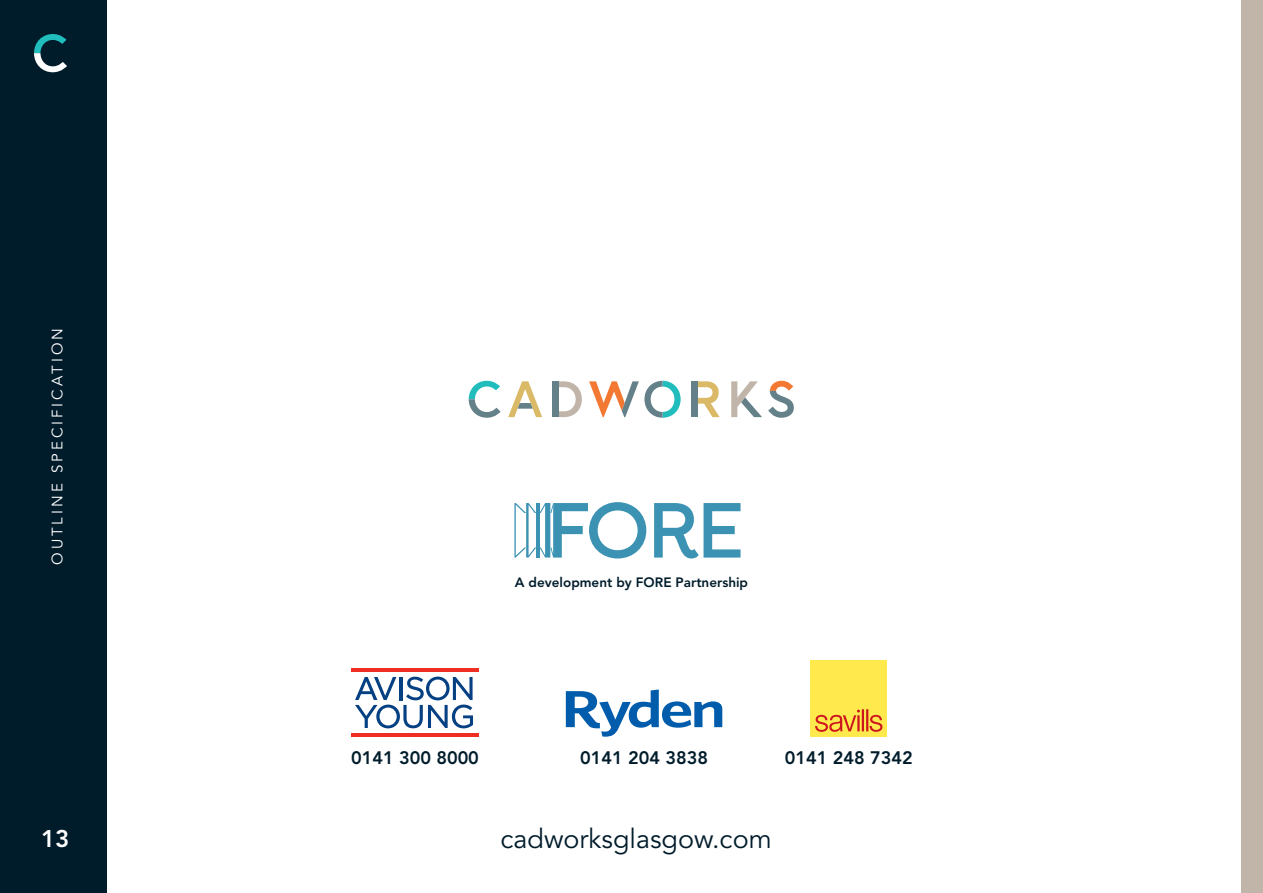
<style>
.page{position:relative;width:1263px;height:893px;background:#fff}
.page>*{position:absolute;margin:0;border:0;box-sizing:border-box;transform-origin:0 0}
.t1{font:27px "Avenir";color:#001c2b}
.t2{font:800 24px "Avenir";color:#fff}
.t3{font:800 18px "Avenir";color:#001c2b}
.t4{font:15px "Avenir";letter-spacing:.2em;color:#fff}
.t5{font:800 13.5px "Avenir";color:#001c2b}
</style>
<div class="page">
<div style="left:0;top:0;width:106px;height:893px;background:#001c2b"></div>
<svg style="left:34px;top:34px;width:33px;height:38px"></svg>
<svg style="left:559px;top:381px;width:23px;height:36px"></svg>
<svg style="left:698px;top:381px;width:22px;height:36px"></svg>
<svg style="left:508px;top:381px;width:34px;height:36px"></svg>
<svg style="left:469px;top:381px;width:32px;height:37px"></svg>
<svg style="left:731px;top:381px;width:31px;height:36px"></svg>
<svg style="left:589px;top:381px;width:92px;height:37px"></svg>
<svg style="left:768px;top:381px;width:26px;height:37px"></svg>
<div style="left:553px;top:381px;width:6px;height:36px;background:#648088"></div>
<div style="left:692px;top:381px;width:6px;height:36px;background:#648088"></div>
<div style="left:810px;top:661px;width:76px;height:76px;background:#ffe94d"></div>
<svg style="left:815px;top:709px;width:67px;height:23px"></svg>
<svg style="left:566px;top:689px;width:156px;height:48px"></svg>
<svg style="left:654px;top:503px;width:86px;height:55px"></svg>
<svg style="left:514px;top:502px;width:132px;height:56px"></svg>
<div style="left:1242px;top:0;width:21px;height:893px;background:#c1b5aa"></div>
<hr style="left:351px;top:668px;width:128px;height:4px;background:#ee2e22">
<hr style="left:351px;top:733px;width:128px;height:4px;background:#ee2e22">
<svg style="left:355px;top:677px;width:118px;height:51px"></svg>
<p class="t4" style="left:49px;top:565px;width:238px;rotate:-90deg">OUTLINE SPECIFICATION</p>
<h2 class="t2" style="left:41px;top:825px;width:30px">13</h2>
<p class="t5" style="left:515px;top:574px;width:235px">A development by FORE Partnership</p>
<p class="t3" style="left:351px;top:747px;width:129px">0141 300 8000</p>
<p class="t3" style="left:580px;top:747px;width:129px">0141 204 3838</p>
<p class="t3" style="left:785px;top:747px;width:129px">0141 248 7342</p>
<p class="t1" style="left:501px;top:823px;width:273px">cadworksglasgow.com</p>
</div>
